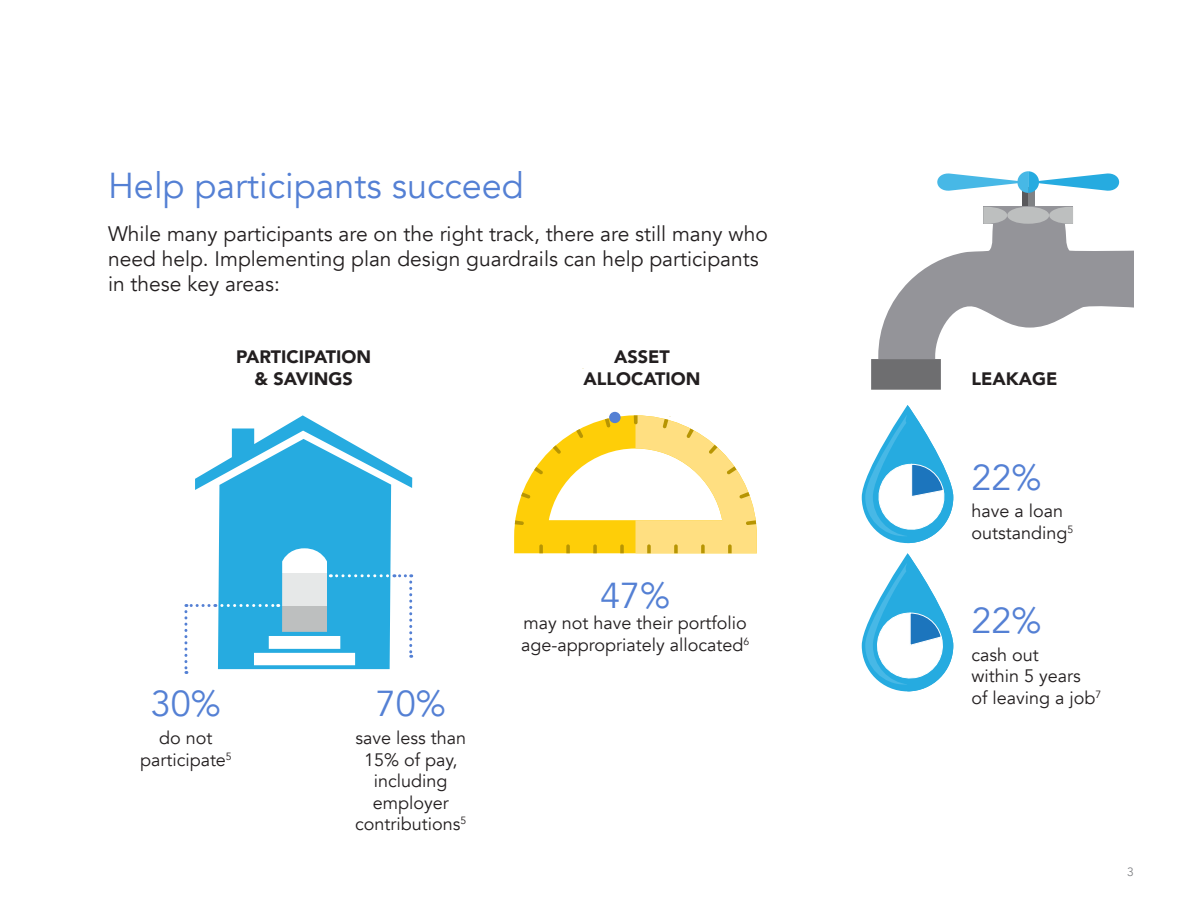
<style>
.page{position:relative;width:1188px;height:918px;background:#fff}
.page>*{position:absolute;margin:0;border:0;box-sizing:border-box;transform-origin:0 0}
.t1{font:36px "Avenir";color:#5480d4}
.t2{font:21px/25.2px "Avenir";color:#231f20}
.t3{font:18px/21.6px "Avenir";color:#231f20}
.t4{font:900 18px/21.6px "Avenir";color:#231f20;text-align:center}
.t5{font:12px "Avenir";color:#808285}
</style>
<div class="page">
<svg style="left:514px;top:415px;width:243px;height:138px"></svg>
<svg style="left:184px;top:415px;width:228px;height:259px"></svg>
<div style="left:1022px;top:188px;width:6px;height:19px;background:#59595c"></div>
<div style="left:1028px;top:188px;width:6px;height:19px;background:#808285"></div>
<svg style="left:871px;top:207px;width:263px;height:183px"></svg>
<svg style="left:937px;top:171px;width:182px;height:22px"></svg>
<svg style="left:865px;top:553px;width:88px;height:138px"></svg>
<svg style="left:865px;top:405px;width:88px;height:138px"></svg>
<div style="left:609px;top:412px;width:12px;height:11px;background:#5480d4;border-radius:50%"></div>
<p class="t1" style="left:108px;top:164px;width:417px">Help participants succeed</p>
<p class="t2" style="left:108px;top:221px;width:661px">While many participants are on the right track, there are still many who need help. Implementing plan design guardrails can help participants in these key areas:</p>
<p class="t4" style="left:236px;top:345px;width:136px">PARTICIPATION</p>
<p class="t4" style="left:254px;top:367px;width:100px">&amp; SAVINGS</p>
<p class="t4" style="left:583px;top:345px;width:118px">ASSET<br>ALLOCATION</p>
<p class="t4" style="left:971px;top:367px;width:88px">LEAKAGE</p>
<p class="t1" style="left:151px;top:682px;width:72px">30%</p>
<p class="t3" style="left:140px;top:727px;width:93px;text-align:center">do not participate<sup>5</sup></p>
<p class="t1" style="left:376px;top:682px;width:72px">70%</p>
<p class="t3" style="left:355px;top:727px;width:113px;text-align:center">save less than<br>15% of pay, including employer contributions<sup>5</sup></p>
<p class="t1" style="left:971px;top:456px;width:72px">22%</p>
<p class="t3" style="left:971px;top:501px;width:93px">have a loan</p>
<p class="t3" style="left:971px;top:522px;width:103px">outstanding<sup>5</sup></p>
<p class="t1" style="left:600px;top:574px;width:72px">47%</p>
<p class="t3" style="left:521px;top:612px;width:230px">may not have their portfolio age-appropriately allocated<sup>6</sup></p>
<p class="t1" style="left:971px;top:599px;width:72px">22%</p>
<p class="t3" style="left:971px;top:644px;width:131px">cash out<br>within 5 years<br>of leaving a job<sup>7</sup></p>
<p class="t5" style="left:1127px;top:865px;width:8px">3</p>
</div>
